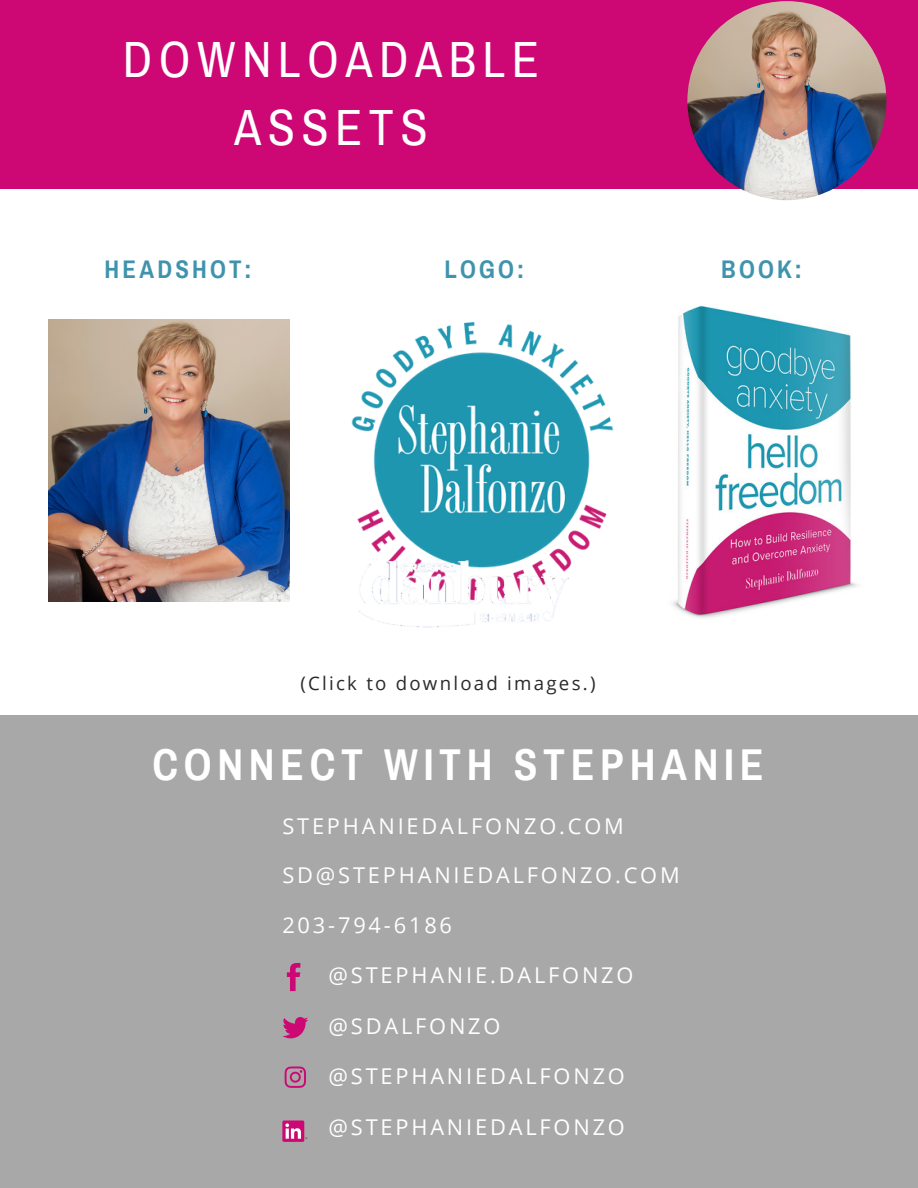
<style>
.page{position:relative;width:918px;height:1188px;background:#fff}
.page>*{position:absolute;margin:0;border:0;box-sizing:border-box;transform-origin:0 0}
.t1{font:49.8px/68.7px "Archivo Narrow";letter-spacing:.13em;color:#fff;text-align:center}
.t2{font:700 43.65px "Archivo Narrow";letter-spacing:.13em;color:#fff}
.t3{font:700 24.9px "Archivo Narrow";letter-spacing:.13em;color:#4093ad}
.t4{font:21.75px "Open Sans";letter-spacing:.13em;color:#fff}
.t5{font:18.75px "Open Sans";letter-spacing:.12em;color:#2a2a2a}
</style>
<div class="page">
<div style="left:0;top:715px;width:918px;height:473px;background:#a8a8a8"></div>
<svg style="left:287px;top:963px;width:13px;height:28px"></svg>
<svg style="left:282px;top:1017px;width:26px;height:21px"></svg>
<svg style="left:285px;top:1066px;width:21px;height:22px"></svg>
<div style="left:0;top:0;width:918px;height:189px;background:#cd0774"></div>
<img style="left:48px;top:320px;width:241px;height:282px">
<img style="left:351px;top:322px;width:263px;height:257px">
<img style="left:672px;top:305px;width:186px;height:313px">
<div style="left:282px;top:1120px;width:22px;height:22px;background:#cd0774;border-radius:2px"></div>
<svg style="left:285px;top:1123px;width:22px;height:16px"></svg>
<img style="left:687px;top:1px;width:199px;height:199px;border-radius:50%">
<img style="left:351px;top:560px;width:217px;height:68px">
<h1 class="t1" style="left:123px;top:26px;width:418px">DOWNLOADABLE<br>ASSETS</h1>
<p class="t3" style="left:105px;top:256px;width:149px">HEADSHOT:</p>
<p class="t3" style="left:444px;top:256px;width:81px">LOGO:</p>
<p class="t3" style="left:721px;top:256px;width:82px">BOOK:</p>
<p class="t5" style="left:300px;top:670px;width:297px">(Click to download images.)</p>
<h2 class="t2" style="left:152px;top:741px;width:613px">CONNECT WITH STEPHANIE</h2>
<p class="t4" style="left:282px;top:811px;width:343px">STEPHANIEDALFONZO.COM</p>
<p class="t4" style="left:282px;top:860px;width:399px">SD@STEPHANIEDALFONZO.COM</p>
<p class="t4" style="left:282px;top:910px;width:171px">203-794-6186</p>
<p class="t4" style="left:328px;top:960px;width:307px">@STEPHANIE.DALFONZO</p>
<p class="t4" style="left:328px;top:1011px;width:173px">@SDALFONZO</p>
<p class="t4" style="left:328px;top:1061px;width:298px">@STEPHANIEDALFONZO</p>
<p class="t4" style="left:328px;top:1112px;width:298px">@STEPHANIEDALFONZO</p>
</div>
